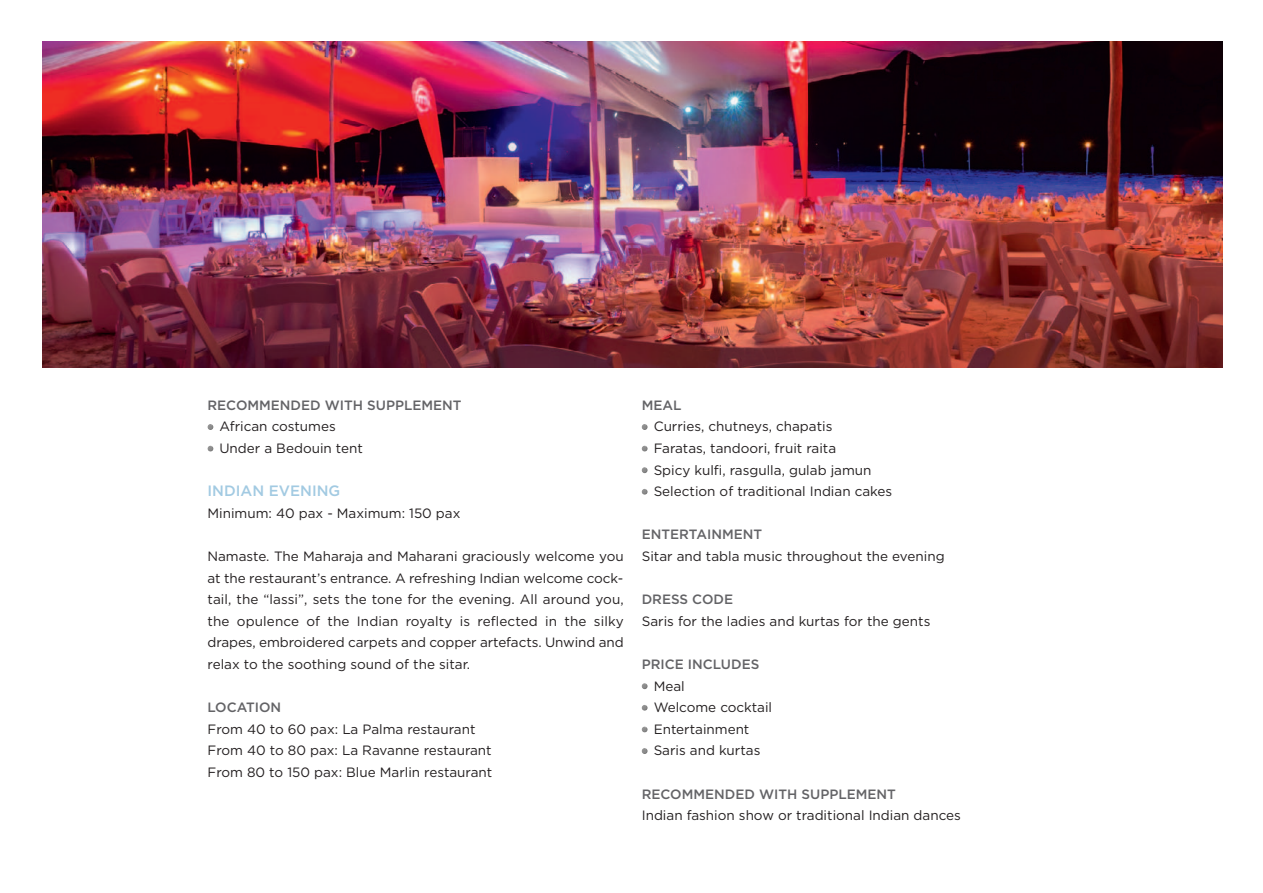
<style>
.page{position:relative;width:1263px;height:893px;background:#fff}
.page>*{position:absolute;margin:0;border:0;box-sizing:border-box;transform-origin:0 0}
.t1{font:500 15px "Gotham";color:#a2cae2}
.t2{font:13.5px/21.6px "Gotham";color:#231f20;text-align:justify}
.t3{font:500 13.5px "Gotham";color:#636366}
</style>
<div class="page">
<svg style="left:642px;top:683px;width:5px;height:6px"></svg>
<svg style="left:642px;top:705px;width:5px;height:6px"></svg>
<svg style="left:642px;top:726px;width:5px;height:6px"></svg>
<svg style="left:642px;top:748px;width:5px;height:6px"></svg>
<svg style="left:642px;top:424px;width:5px;height:6px"></svg>
<svg style="left:642px;top:446px;width:5px;height:6px"></svg>
<svg style="left:642px;top:467px;width:5px;height:6px"></svg>
<svg style="left:642px;top:489px;width:5px;height:6px"></svg>
<svg style="left:208px;top:424px;width:5px;height:6px"></svg>
<svg style="left:208px;top:446px;width:5px;height:6px"></svg>
<img style="left:43px;top:41px;width:1180px;height:326px">
<p class="t3" style="left:207px;top:400px;width:256px">RECOMMENDED WITH SUPPLEMENT</p>
<p class="t2" style="left:219px;top:417px;width:118px">African costumes</p>
<p class="t2" style="left:219px;top:438px;width:145px">Under a Bedouin tent</p>
<p class="t1" style="left:207px;top:485px;width:134px">INDIAN EVENING</p>
<p class="t2" style="left:207px;top:503px;width:254px">Minimum: 40 pax - Maximum: 150 pax</p>
<p class="t2" style="left:207px;top:546px;width:418px">Namaste. The Maharaja and Maharani graciously welcome you at the restaurant’s entrance. A refreshing Indian welcome cock&shy;tail, the “lassi”, sets the tone for the evening. All around you, the opulence of the Indian royalty is reflected in the silky drapes, embroidered carpets and copper artefacts. Unwind and relax to the soothing sound of the sitar.</p>
<p class="t3" style="left:207px;top:702px;width:75px">LOCATION</p>
<p class="t2" style="left:207px;top:719px;width:269px">From 40 to 60 pax: La Palma restaurant</p>
<p class="t2" style="left:207px;top:741px;width:286px">From 40 to 80 pax: La Ravanne restaurant</p>
<p class="t2" style="left:207px;top:762px;width:286px">From 80 to 150 pax: Blue Marlin restaurant</p>
<p class="t3" style="left:642px;top:400px;width:41px">MEAL</p>
<p class="t2" style="left:654px;top:417px;width:180px">Curries, chutneys, chapatis</p>
<p class="t2" style="left:654px;top:438px;width:184px">Faratas, tandoori, fruit raita</p>
<p class="t2" style="left:654px;top:460px;width:219px">Spicy kulfi, rasgulla, gulab jamun</p>
<p class="t2" style="left:654px;top:481px;width:240px">Selection of traditional Indian cakes</p>
<p class="t3" style="left:642px;top:529px;width:122px">ENTERTAINMENT</p>
<p class="t2" style="left:642px;top:546px;width:304px">Sitar and tabla music throughout the evening</p>
<p class="t3" style="left:642px;top:594px;width:93px">DRESS CODE</p>
<p class="t2" style="left:642px;top:611px;width:290px">Saris for the ladies and kurtas for the gents</p>
<p class="t3" style="left:642px;top:659px;width:119px">PRICE INCLUDES</p>
<p class="t2" style="left:654px;top:676px;width:33px">Meal</p>
<p class="t2" style="left:654px;top:697px;width:120px">Welcome cocktail</p>
<p class="t2" style="left:654px;top:719px;width:97px">Entertainment</p>
<p class="t2" style="left:654px;top:741px;width:108px">Saris and kurtas</p>
<p class="t3" style="left:642px;top:789px;width:256px">RECOMMENDED WITH SUPPLEMENT</p>
<p class="t2" style="left:642px;top:805px;width:321px">Indian fashion show or traditional Indian dances</p>
</div>
